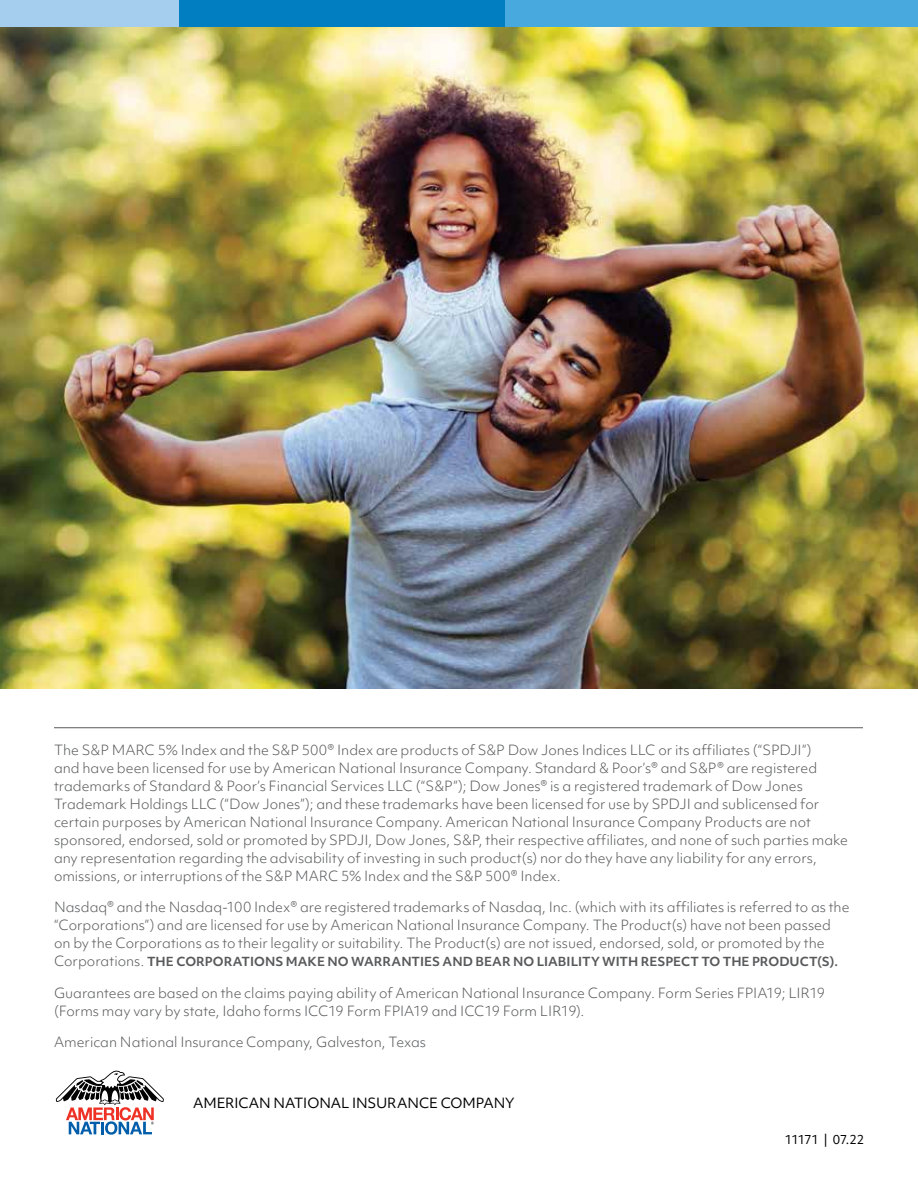
<style>
.page{position:relative;width:918px;height:1188px;background:#fff}
.page>*{position:absolute;margin:0;border:0;box-sizing:border-box;transform-origin:0 0}
.t1{font:300 13.5px/18px "Objektiv Mk 1";color:#58595b}
.t2{font:13.5px "Objektiv Mk 1";letter-spacing:-.005em;color:#000}
.t3{font:700 12px "Objektiv Mk 1";color:#58595b}
.t4{font:12px "Objektiv Mk 1";letter-spacing:-.055em;color:#000}
.s1{font-weight:300;font-size:13.5px}
</style>
<div class="page">
<svg style="left:56px;top:1071px;width:108px;height:64px"></svg>
<div style="left:505px;top:0;width:413px;height:27px;background:#48a9df"></div>
<div style="left:179px;top:0;width:326px;height:27px;background:#007ec1"></div>
<div style="left:0;top:0;width:179px;height:27px;background:#a5cded"></div>
<img style="left:0;top:27px;width:918px;height:661px">
<hr style="left:54px;top:727px;width:809px;height:1px;background:#58595b">
<p class="t1" style="left:54px;top:741px;width:795px">The S&amp;P MARC 5% Index and the S&amp;P 500® Index are products of S&amp;P Dow Jones Indices LLC or its affiliates (“SPDJI”)<br>and have been licensed for use by American National Insurance Company. Standard &amp; Poor’s® and S&amp;P® are registered trademarks of Standard &amp; Poor’s Financial Services LLC (“S&amp;P”); Dow Jones® is a registered trademark of Dow Jones Trademark Holdings LLC (“Dow Jones”); and these trademarks have been licensed for use by SPDJI and sublicensed for certain purposes by American National Insurance Company. American National Insurance Company Products are not sponsored, endorsed, sold or promoted by SPDJI, Dow Jones, S&amp;P, their respective affiliates, and none of such parties make any representation regarding the advisability of investing in such product(s) nor do they have any liability for any errors, omissions, or interruptions of the S&amp;P MARC 5% Index and the S&amp;P 500® Index.</p>
<p class="t1" style="left:54px;top:898px;width:797px">Nasdaq® and the Nasdaq-100 Index® are registered trademarks of Nasdaq, Inc. (which with its affiliates is referred to as the “Corporations”) and are licensed for use by American National Insurance Company. The Product(s) have not been passed on by the Corporations as to their legality or suitability. The Product(s) are not issued, endorsed, sold, or promoted by the</p>
<p class="t3" style="left:54px;top:953px;width:786px"><span class="s1">Corporations.</span> THE CORPORATIONS MAKE NO WARRANTIES AND BEAR NO LIABILITY WITH RESPECT TO THE PRODUCT(S).</p>
<p class="t1" style="left:54px;top:984px;width:773px">Guarantees are based on the claims paying ability of American National Insurance Company. Form Series FPIA19; LIR19 (Forms may vary by state, Idaho forms ICC19 Form FPIA19 and ICC19 Form LIR19).</p>
<p class="t1" style="left:54px;top:1033px;width:374px">American National Insurance Company, Galveston, Texas</p>
<p class="t2" style="left:193px;top:1094px;width:323px">AMERICAN NATIONAL INSURANCE COMPANY</p>
<p class="t4" style="left:785px;top:1131px;width:81px">11171 | 07.22</p>
</div>
